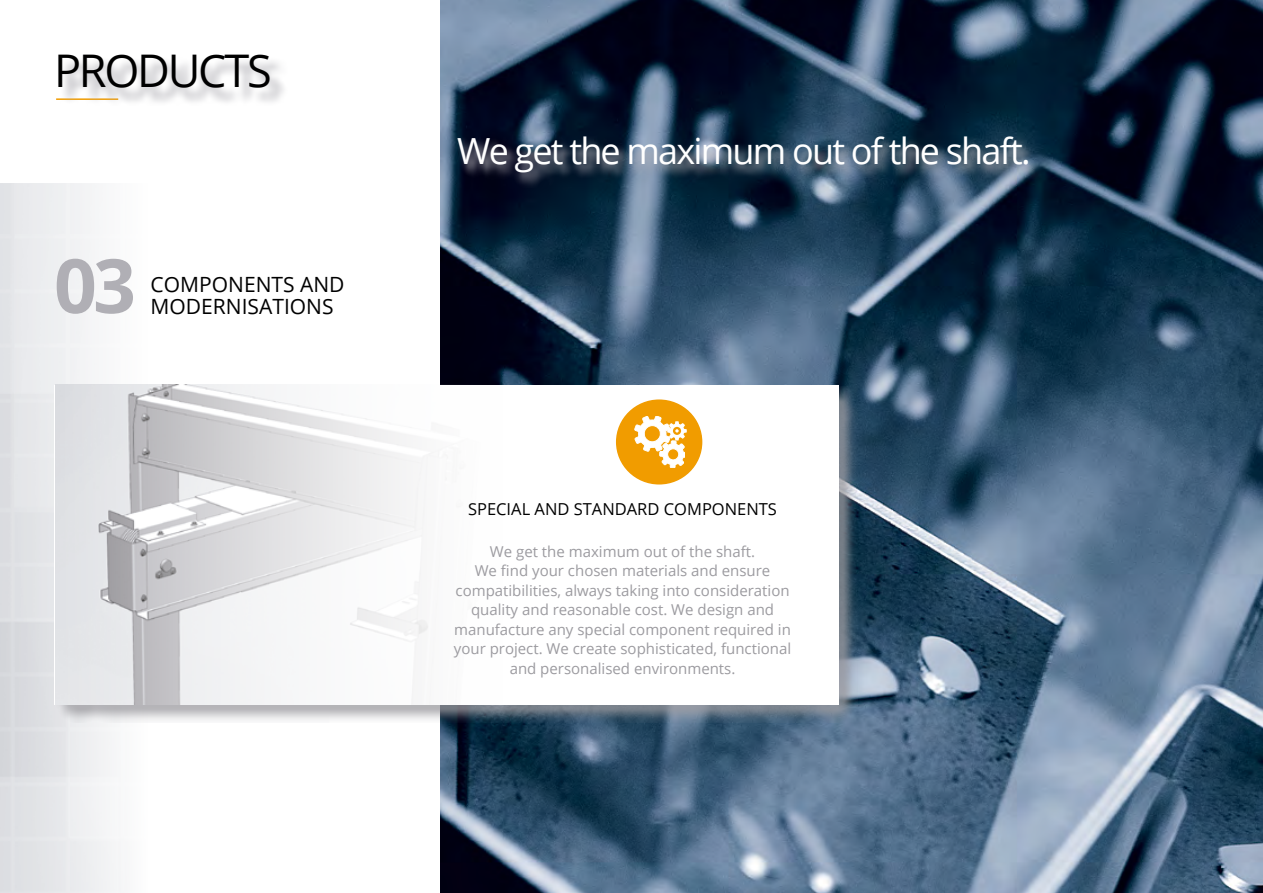
<style>
.page{position:relative;width:1263px;height:893px;background:#fff}
.page>*{position:absolute;margin:0;border:0;box-sizing:border-box;transform-origin:0 0}
.t1{font:700 75px "Open Sans";color:#b0afb5}
.t2{font:45px "Open Sans";letter-spacing:-.05em;color:#000}
.t3{font:36px "Open Sans";letter-spacing:-.05em;color:#fff}
.t4{font:21px "Open Sans";color:#000}
.t5{font:16.5px "Open Sans";color:#000}
.t6{font:15px/19.5px "Open Sans";color:#9c9ba0;text-align:center}
</style>
<div class="page">
<img style="left:441px;top:0;width:822px;height:893px">
<hr style="left:56px;top:98px;width:62px;height:2px;background:#f19c00">
<div style="left:56px;top:387px;width:801px;height:336px;background:#9c9ba0;opacity:.75"></div>
<div style="left:54px;top:385px;width:784px;height:319px;background:#fff"></div>
<div style="left:617px;top:400px;width:85px;height:84px;background:#f19c00;border-radius:50%"></div>
<div style="left:616px;top:399px;width:86px;height:85px;border:2px solid #f19c00;border-radius:50%"></div>
<svg style="left:634px;top:416px;width:53px;height:52px"></svg>
<img style="left:55px;top:385px;width:373px;height:319px">
<svg style="left:456px;top:136px;width:586px;height:52px;background:#32475c"></svg>
<svg style="left:60px;top:61px;width:224px;height:41px"></svg>
<h2 class="t2" style="left:54px;top:40px;width:219px">PRODUCTS</h2>
<h1 class="t1" style="left:54px;top:233px;width:83px">03</h1>
<h3 class="t4" style="left:151px;top:270px;width:195px">COMPONENTS AND</h3>
<h3 class="t4" style="left:151px;top:292px;width:184px">MODERNISATIONS</h3>
<h3 class="t3" style="left:457px;top:127px;width:575px">We get the maximum out of the shaft.</h3>
<p class="t5" style="left:468px;top:498px;width:310px">SPECIAL AND STANDARD COMPONENTS</p>
<p class="t6" style="left:454px;top:541px;width:339px">We get the maximum out of the shaft.<br>We find your chosen materials and ensure compatibilities, always taking into consideration quality and reasonable cost. We design and manufacture any special component required in your project. We create sophisticated, functional and personalised environments.</p>
</div>
